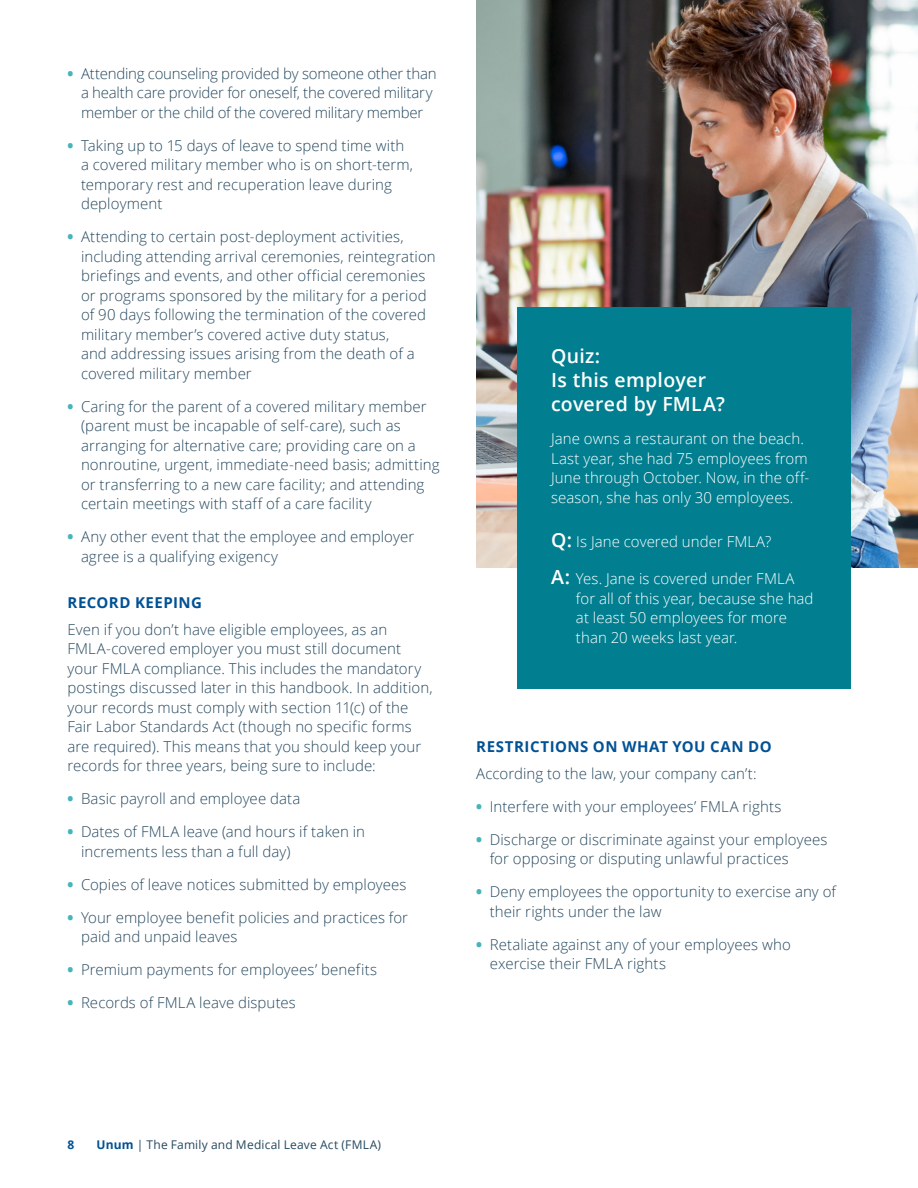
<style>
.page{position:relative;width:918px;height:1188px;background:#fff}
.page>*{position:absolute;margin:0;border:0;box-sizing:border-box;transform-origin:0 0}
.t1{font:600 19.5px/24px "Open Sans";letter-spacing:.015em;color:#fff}
.t2{font:300 15px/19.5px "Open Sans";letter-spacing:.005em;color:#26495f}
.t3{font:300 15px/19.5px "Open Sans";letter-spacing:.005em;color:#fff}
.t4{font:300 15px/19.5px "Open Sans";letter-spacing:-.015em;color:#26495f}
.t5{font:700 15px "Open Sans";letter-spacing:.035em;color:#005295}
.t6{font:12px "Open Sans";letter-spacing:.015em;color:#26495f}
.t7{font:700 12px "Open Sans";color:#015294}
.s1{font-weight:800;color:#47b4bc}
.s2{font-weight:600;font-size:19.5px}
.s3{font-weight:700;color:#015294}
.s4{color:#25495f}
</style>
<div class="page">
<img style="left:476px;top:0;width:442px;height:568px">
<div style="left:517px;top:308px;width:333px;height:381px;background:#017f90"></div>
<p class="t4" style="left:81px;top:63px;width:357px;text-indent:-14px"><span class="s1">•</span> Attending counseling provided by someone other than a health care provider for oneself, the covered military member or the child of the covered military member</p>
<p class="t2" style="left:81px;top:135px;width:334px;text-indent:-14px"><span class="s1">•</span> Taking up to 15 days of leave to spend time with a covered military member who is on short-term, temporary rest and recuperation leave during deployment</p>
<p class="t2" style="left:81px;top:227px;width:356px;text-indent:-14px"><span class="s1">•</span> Attending to certain post-deployment activities, including attending arrival ceremonies, reintegration briefings and events, and other official ceremonies or programs sponsored by the military for a period of 90 days following the termination of the covered military member’s covered active duty status,<br>and addressing issues arising from the death of a covered military member</p>
<p class="t2" style="left:81px;top:396px;width:360px;text-indent:-14px"><span class="s1">•</span> Caring for the parent of a covered military member (parent must be incapable of self-care), such as arranging for alternative care; providing care on a nonroutine, urgent, immediate-need basis; admitting or transferring to a new care facility; and attending certain meetings with staff of a care facility</p>
<p class="t2" style="left:81px;top:527px;width:335px;text-indent:-14px"><span class="s1">•</span> Any other event that the employee and employer agree is a qualifying exigency</p>
<p class="t5" style="left:68px;top:592px;width:136px">RECORD KEEPING</p>
<p class="t2" style="left:68px;top:619px;width:367px">Even if you don’t have eligible employees, as an FMLA-covered employer you must still document your FMLA compliance. This includes the mandatory postings discussed later in this handbook. In addition, your records must comply with section 11(c) of the Fair Labor Standards Act (though no specific forms are required). This means that you should keep your records for three years, being sure to include:</p>
<p class="t2" style="left:68px;top:789px;width:234px"><span class="s1">•</span> Basic payroll and employee data</p>
<p class="t2" style="left:81px;top:822px;width:286px;text-indent:-14px"><span class="s1">•</span> Dates of FMLA leave (and hours if taken in increments less than a full day)</p>
<p class="t2" style="left:68px;top:874px;width:341px"><span class="s1">•</span> Copies of leave notices submitted by employees</p>
<p class="t2" style="left:81px;top:907px;width:329px;text-indent:-14px"><span class="s1">•</span> Your employee benefit policies and practices for paid and unpaid leaves</p>
<p class="t2" style="left:68px;top:960px;width:311px"><span class="s1">•</span> Premium payments for employees’ benefits</p>
<p class="t2" style="left:68px;top:993px;width:230px"><span class="s1">•</span> Records of FMLA leave disputes</p>
<h1 class="t1" style="left:551px;top:344px;width:176px">Quiz:<br>Is this employer covered by FMLA?</h1>
<p class="t3" style="left:551px;top:428px;width:260px">Jane owns a restaurant on the beach.<br>Last year, she had 75 employees from June through October. Now, in the off&shy;season, she has only 30 employees.</p>
<p class="t3" style="left:551px;top:531px;width:222px"><span class="s2">Q:</span> Is Jane covered under FMLA?</p>
<p class="t3" style="left:576px;top:569px;width:239px;text-indent:-25px"><span class="s2">A:</span> Yes. Jane is covered under FMLA for all of this year, because she had at least 50 employees for more than 20 weeks last year.</p>
<p class="t5" style="left:476px;top:736px;width:297px">RESTRICTIONS ON WHAT YOU CAN DO</p>
<p class="t2" style="left:476px;top:763px;width:282px">According to the law, your company can’t:</p>
<p class="t2" style="left:476px;top:796px;width:307px"><span class="s1">•</span> Interfere with your employees’ FMLA rights</p>
<p class="t2" style="left:490px;top:829px;width:339px;text-indent:-14px"><span class="s1">•</span> Discharge or discriminate against your employees for opposing or disputing unlawful practices</p>
<p class="t2" style="left:490px;top:882px;width:348px;text-indent:-14px"><span class="s1">•</span> Deny employees the opportunity to exercise any of their rights under the law</p>
<p class="t2" style="left:490px;top:934px;width:303px;text-indent:-14px"><span class="s1">•</span> Retaliate against any of your employees who exercise their FMLA rights</p>
<p class="t7" style="left:68px;top:1136px;width:8px">8</p>
<p class="t6" style="left:97px;top:1136px;width:286px"><span class="s3">Unum</span> <span class="s4">|</span> The Family and Medical Leave Act (FMLA)</p>
</div>
